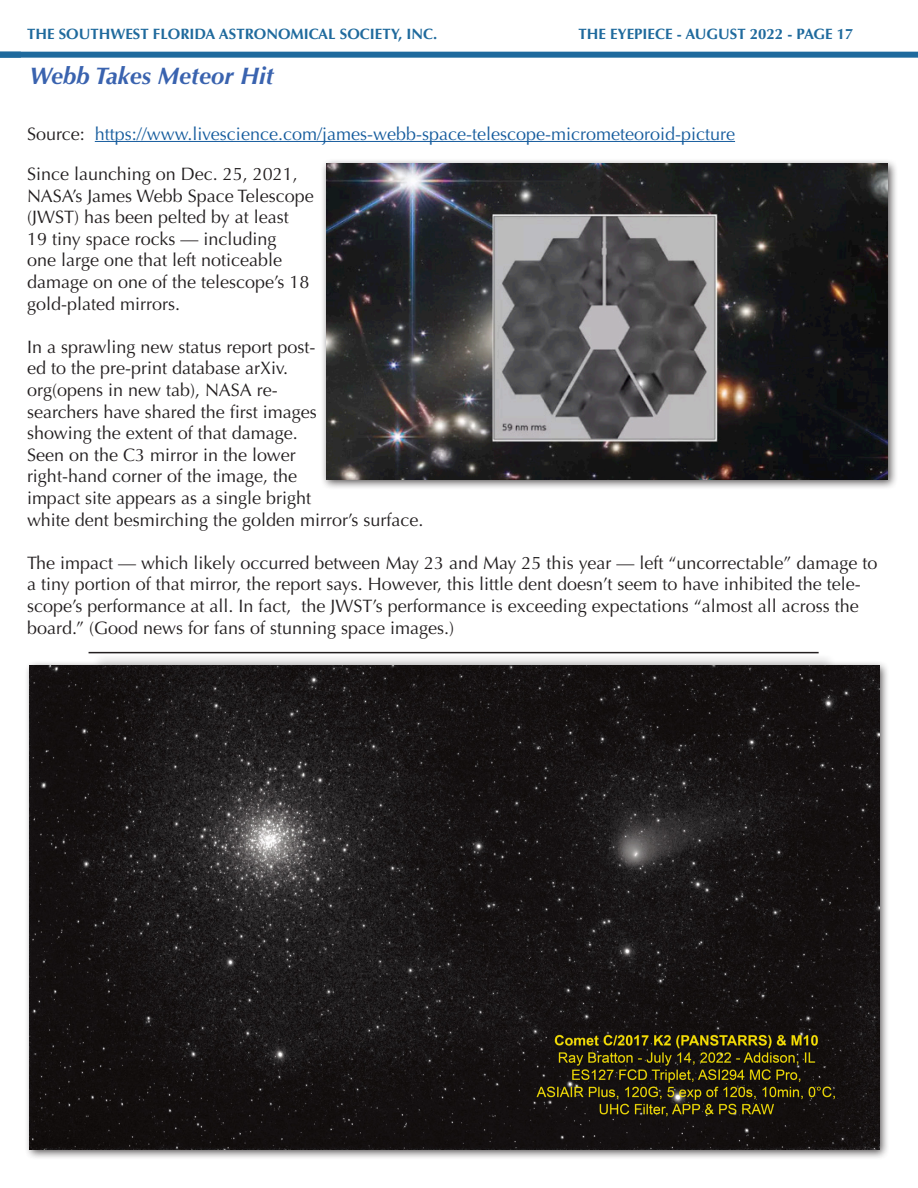
<style>
.page{position:relative;width:918px;height:1188px;background:#fff}
.page>*{position:absolute;margin:0;border:0;box-sizing:border-box;transform-origin:0 0}
.Header_1{font:italic 700 24px "Optima";color:#3a63af}
.t1{font:18px/21.6px "Optima";color:#231f20}
.t2{font:18px "Optima";color:#175d9e}
.t3{font:700 15px "Optima";color:#1f6a9d}
.s1{color:#231f20}
</style>
<div class="page">
<div style="left:0;top:52px;width:918px;height:6px;background:#1f6a9d"></div>
<hr style="left:95px;top:141px;width:640px;height:1px;background:#175d9e">
<div style="left:320px;top:158px;width:578px;height:332px;background:#231f20;opacity:.75"></div>
<img style="left:326px;top:164px;width:561px;height:315px">
<div style="left:24px;top:660px;width:866px;height:501px;background:#231f20;opacity:.75"></div>
<img style="left:30px;top:666px;width:849px;height:484px">
<div style="left:92px;top:654px;width:745px;height:18px;background:#231f20;opacity:.75"></div>
<hr style="left:89px;top:652px;width:730px;height:1px;background:#231f20">
<p class="t3" style="left:27px;top:25px;width:412px">THE SOUTHWEST FLORIDA ASTRONOMICAL SOCIETY, INC.</p>
<p class="t3" style="left:578px;top:25px;width:277px">THE EYEPIECE - AUGUST 2022 - PAGE 17</p>
<p class="Header_1" style="left:30px;top:62px;width:246px">Webb Takes Meteor Hit</p>
<p class="t2" style="left:27px;top:123px;width:710px"><span class="s1">Source:</span> https://www.livescience.com/james-webb-space-telescope-micrometeoroid-picture</p>
<p class="t1" style="left:27px;top:163px;width:288px">Since launching on Dec. 25, 2021,<br>NASA’s James Webb Space Telescope (JWST) has been pelted by at least<br>19 tiny space rocks — including<br>one large one that left noticeable damage on one of the telescope’s 18 gold-plated mirrors.</p>
<p class="t1" style="left:27px;top:336px;width:398px">In a sprawling new status report post-<br>ed to the pre-print database arXiv.<br>org(opens in new tab), NASA re-<br>searchers have shared the first images<br>showing the extent of that damage.<br>Seen on the C3 mirror in the lower<br>right-hand corner of the image, the<br>impact site appears as a single bright<br>white dent besmirching the golden mirror’s surface.</p>
<p class="t1" style="left:27px;top:552px;width:852px">The impact — which likely occurred between May 23 and May 25 this year — left “uncorrectable” damage to a tiny portion of that mirror, the report says. However, this little dent doesn’t seem to have inhibited the tele&shy;scope’s performance at all. In fact, the JWST’s performance is exceeding expectations “almost all across the board.” (Good news for fans of stunning space images.)</p>
</div>
